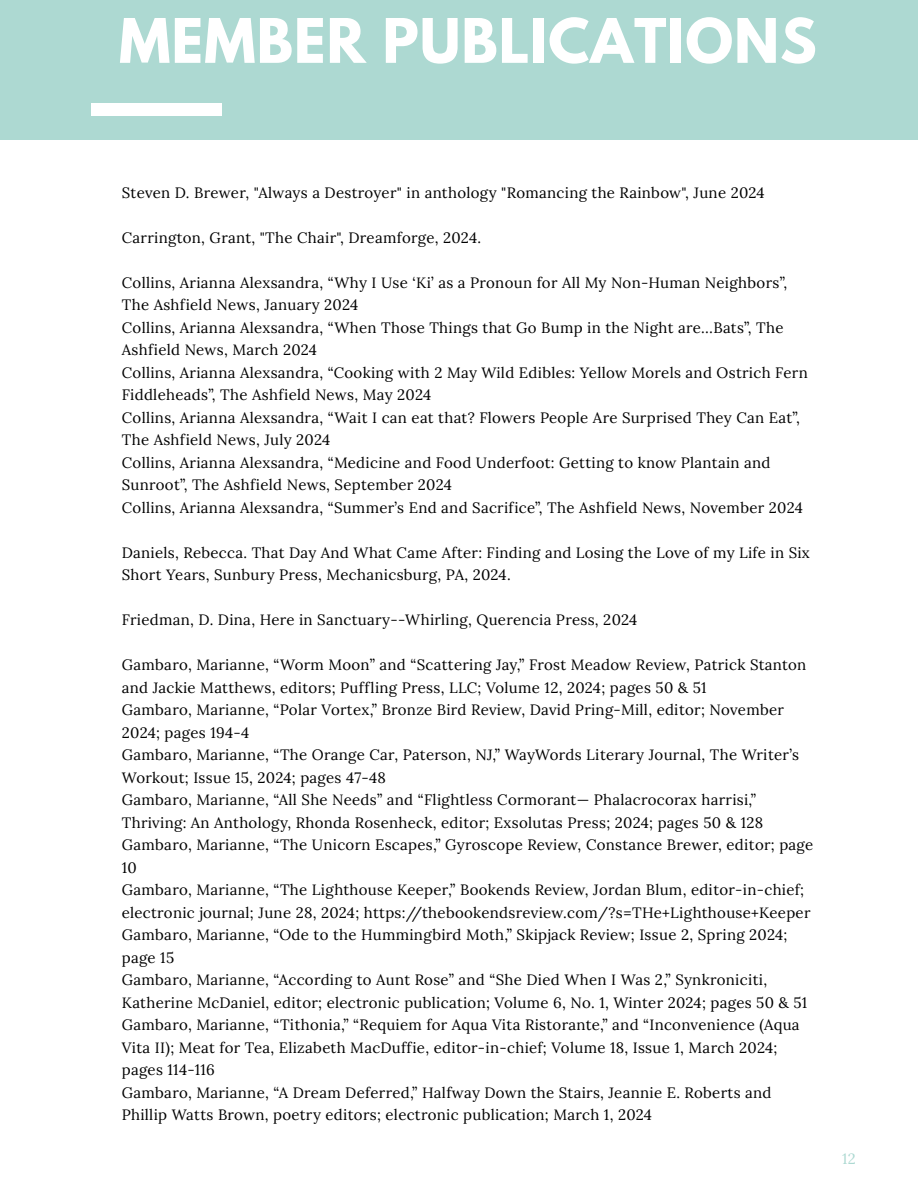
<style>
.page{position:relative;width:918px;height:1188px;background:#fff}
.page>*{position:absolute;margin:0;border:0;box-sizing:border-box;transform-origin:0 0}
.t1{font:700 54.45px "League Spartan";letter-spacing:.02em;color:#fff}
.t2{font:15px/22.5px "Lora";letter-spacing:.02em;color:#000}
.t3{font:14.85px "Lora";color:#add9d2}
</style>
<div class="page">
<div style="left:0;top:0;width:918px;height:140px;background:#add9d2"></div>
<div style="left:92px;top:103px;width:130px;height:12px;background:#fff"></div>
<h1 class="t1" style="left:119px;top:14px;width:699px">MEMBER PUBLICATIONS</h1>
<p class="t2" style="left:122px;top:181px;width:644px">Steven D. Brewer, "Always a Destroyer" in anthology "Romancing the Rainbow", June 2024</p>
<p class="t2" style="left:122px;top:226px;width:361px">Carrington, Grant, "The Chair", Dreamforge, 2024.</p>
<p class="t2" style="left:122px;top:271px;width:667px">Collins, Arianna Alexsandra, “Why I Use ‘Ki’ as a Pronoun for All My Non-Human Neighbors”,<br>The Ashfield News, January 2024</p>
<p class="t2" style="left:122px;top:316px;width:663px">Collins, Arianna Alexsandra, “When Those Things that Go Bump in the Night are…Bats”, The<br>Ashfield News, March 2024</p>
<p class="t2" style="left:122px;top:361px;width:688px">Collins, Arianna Alexsandra, “Cooking with 2 May Wild Edibles: Yellow Morels and Ostrich Fern<br>Fiddleheads”, The Ashfield News, May 2024</p>
<p class="t2" style="left:122px;top:406px;width:680px">Collins, Arianna Alexsandra, “Wait I can eat that? Flowers People Are Surprised They Can Eat”,<br>The Ashfield News, July 2024</p>
<p class="t2" style="left:122px;top:451px;width:650px">Collins, Arianna Alexsandra, “Medicine and Food Underfoot: Getting to know Plantain and<br>Sunroot”, The Ashfield News, September 2024</p>
<p class="t2" style="left:122px;top:496px;width:683px">Collins, Arianna Alexsandra, “Summer’s End and Sacrifice”, The Ashfield News, November 2024</p>
<p class="t2" style="left:122px;top:541px;width:690px">Daniels, Rebecca. That Day And What Came After: Finding and Losing the Love of my Life in Six<br>Short Years, Sunbury Press, Mechanicsburg, PA, 2024.</p>
<p class="t2" style="left:122px;top:608px;width:517px">Friedman, D. Dina, Here in Sanctuary--Whirling, Querencia Press, 2024</p>
<p class="t2" style="left:122px;top:653px;width:686px">Gambaro, Marianne, “Worm Moon” and “Scattering Jay,” Frost Meadow Review, Patrick Stanton and Jackie Matthews, editors; Puffling Press, LLC; Volume 12, 2024; pages 50 &amp; 51</p>
<p class="t2" style="left:122px;top:698px;width:664px">Gambaro, Marianne, “Polar Vortex,” Bronze Bird Review, David Pring-Mill, editor; November<br>2024; pages 194-4</p>
<p class="t2" style="left:122px;top:743px;width:679px">Gambaro, Marianne, “The Orange Car, Paterson, NJ,” WayWords Literary Journal, The Writer’s<br>Workout; Issue 15, 2024; pages 47-48</p>
<p class="t2" style="left:122px;top:788px;width:643px">Gambaro, Marianne, “All She Needs” and “Flightless Cormorant— Phalacrocorax harrisi,”<br>Thriving: An Anthology, Rhonda Rosenheck, editor; Exsolutas Press; 2024; pages 50 &amp; 128</p>
<p class="t2" style="left:122px;top:833px;width:693px">Gambaro, Marianne, “The Unicorn Escapes,” Gyroscope Review, Constance Brewer, editor; page<br>10</p>
<p class="t2" style="left:122px;top:878px;width:690px">Gambaro, Marianne, “The Lighthouse Keeper,” Bookends Review, Jordan Blum, editor-in-chief; electronic journal; June 28, 2024; https://thebookendsreview.com/?s=THe+Lighthouse+Keeper</p>
<p class="t2" style="left:122px;top:923px;width:667px">Gambaro, Marianne, “Ode to the Hummingbird Moth,” Skipjack Review; Issue 2, Spring 2024; page 15</p>
<p class="t2" style="left:122px;top:968px;width:687px">Gambaro, Marianne, “According to Aunt Rose” and “She Died When I Was 2,” Synkroniciti,<br>Katherine McDaniel, editor; electronic publication; Volume 6, No. 1, Winter 2024; pages 50 &amp; 51</p>
<p class="t2" style="left:122px;top:1013px;width:679px">Gambaro, Marianne, “Tithonia,” “Requiem for Aqua Vita Ristorante,” and “Inconvenience (Aqua<br>Vita II); Meat for Tea, Elizabeth MacDuffie, editor-in-chief; Volume 18, Issue 1, March 2024; pages 114-116</p>
<p class="t2" style="left:122px;top:1081px;width:651px">Gambaro, Marianne, “A Dream Deferred,” Halfway Down the Stairs, Jeannie E. Roberts and<br>Phillip Watts Brown, poetry editors; electronic publication; March 1, 2024</p>
<p class="t3" style="left:842px;top:1149px;width:15px">12</p>
</div>
